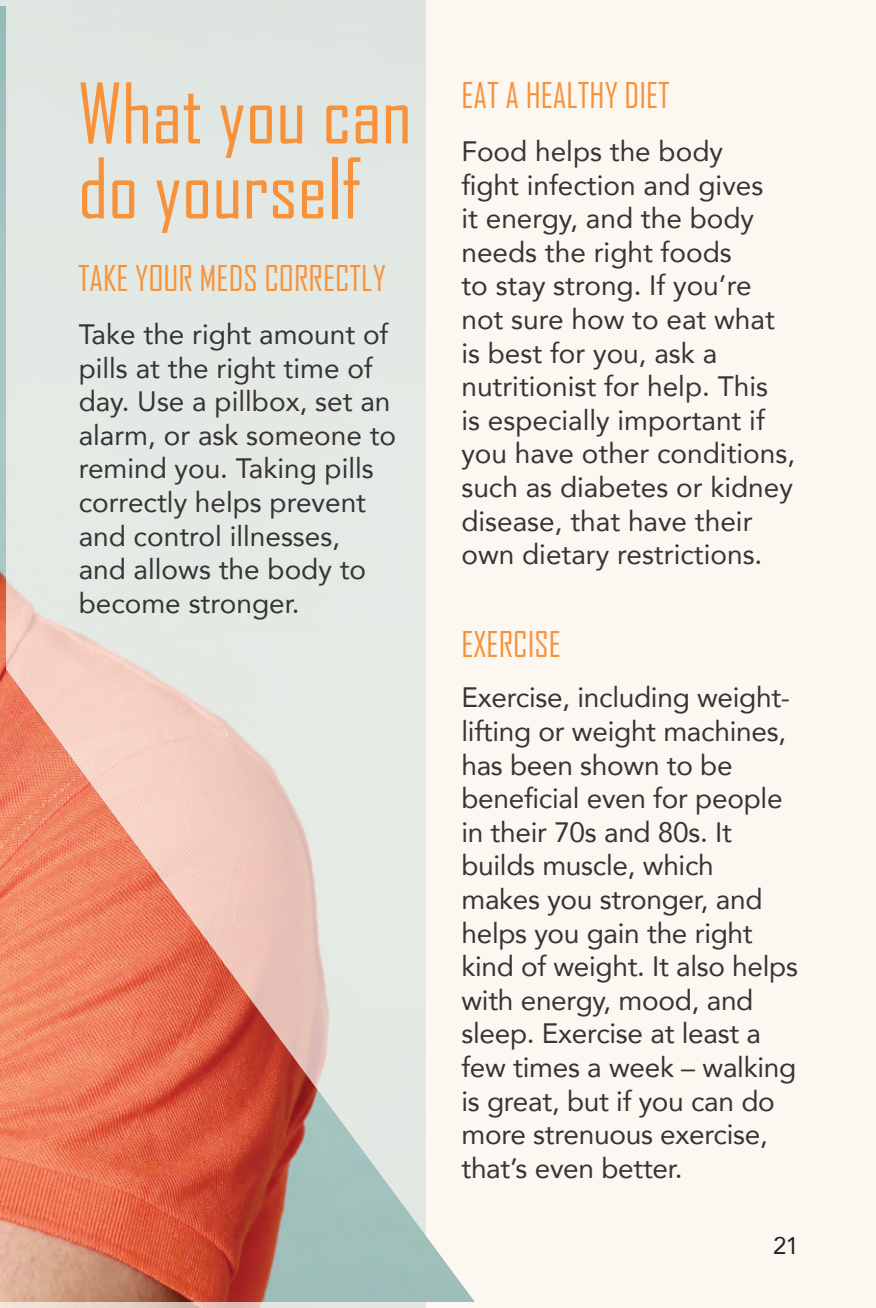
<style>
.page{position:relative;width:876px;height:1308px;background:#fcf7f1}
.page>*{position:absolute;margin:0;border:0;box-sizing:border-box;transform-origin:0 0}
.t1{font:80px "Agency FB";color:#f7923a}
.t2{font:34px "Agency FB";color:#f7923a}
.t3{font:28px/33.6px "Avenir";color:#363434}
.Text_A{font:24px "Avenir";color:#231f20}
</style>
<div class="page">
<img style="left:0;top:6px;width:475px;height:1296px">
<svg style="left:0;top:0;width:7px;height:7px"></svg>
<svg style="left:0;top:1301px;width:7px;height:7px"></svg>
<p class="t1" style="left:78px;top:65px;width:335px">What you can</p>
<p class="t1" style="left:78px;top:140px;width:284px">do yourself</p>
<p class="t2" style="left:78px;top:257px;width:310px">TAKE YOUR MEDS CORRECTLY</p>
<p class="t3" style="left:79px;top:317px;width:319px">Take the right amount of pills at the right time of day. Use a pillbox, set an alarm, or ask someone to remind you. Taking pills correctly helps prevent and control illnesses,<br>and allows the body to become stronger.</p>
<p class="t2" style="left:461px;top:75px;width:210px">EAT A HEALTHY DIET</p>
<p class="t3" style="left:461px;top:134px;width:335px">Food helps the body<br>fight infection and gives<br>it energy, and the body needs the right foods<br>to stay strong. If you’re not sure how to eat what is best for you, ask a nutritionist for help. This<br>is especially important if you have other conditions, such as diabetes or kidney disease, that have their own dietary restrictions.</p>
<p class="t2" style="left:461px;top:624px;width:101px">EXERCISE</p>
<p class="t3" style="left:461px;top:680px;width:338px">Exercise, including weight&shy;lifting or weight machines, has been shown to be beneficial even for people in their 70s and 80s. It builds muscle, which makes you stronger, and helps you gain the right kind of weight. It also helps with energy, mood, and sleep. Exercise at least a few times a week – walking is great, but if you can do more strenuous exercise, that’s even better.</p>
<p class="Text_A" style="left:773px;top:1226px;width:27px">21</p>
</div>
